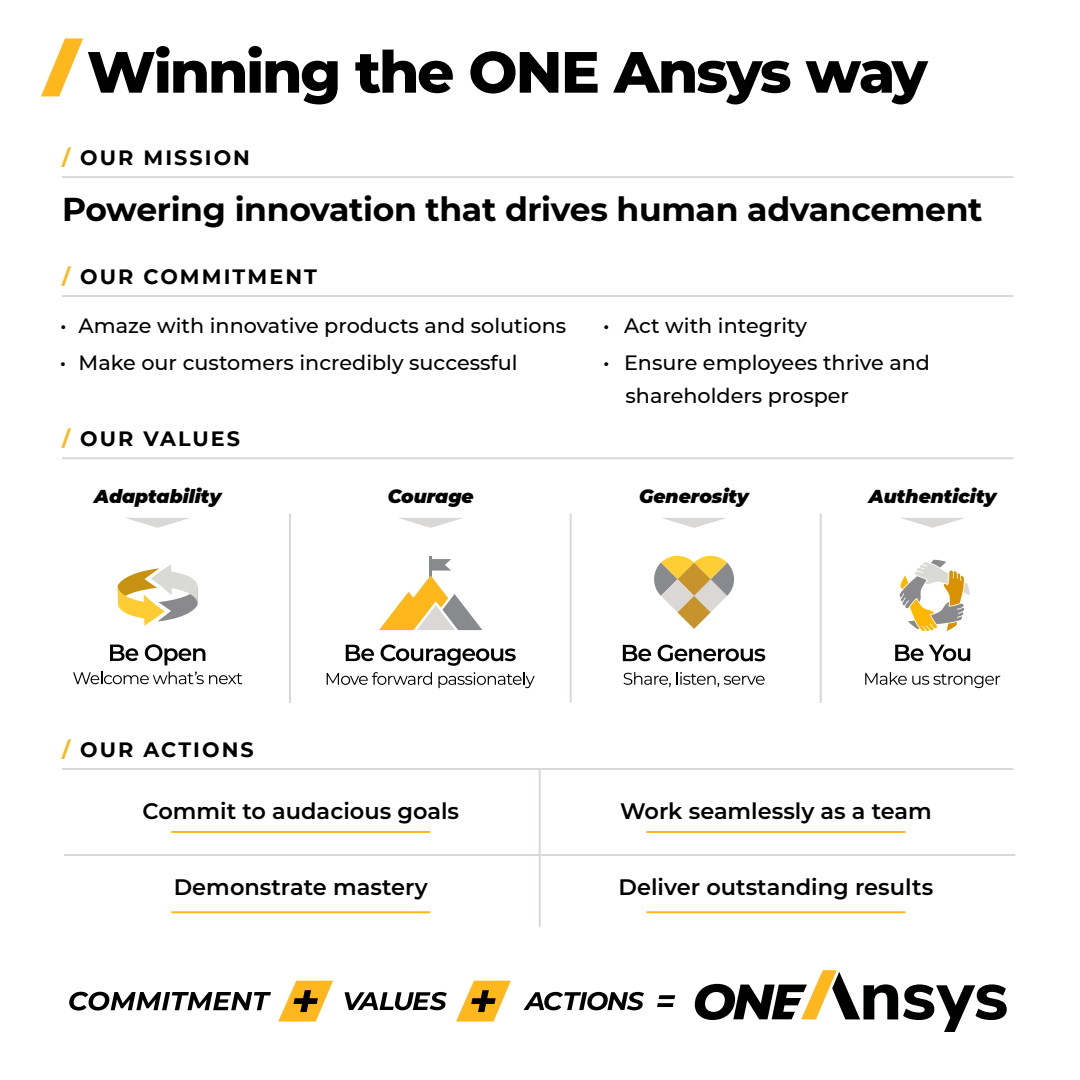
<style>
.page{position:relative;width:1080px;height:1080px;background:#fff}
.page>*{position:absolute;margin:0;border:0;box-sizing:border-box;transform-origin:0 0}
.t1{font:800 58.1px "Montserrat";letter-spacing:-.04em;color:#000}
.t2{font:700 33px "Montserrat";letter-spacing:-.01em;color:#000}
.t3{font:600 22.5px "Montserrat";color:#000}
.t4{font:500 20.7px/33px "Montserrat";color:#000}
.t5{font:700 20.7px "Montserrat";letter-spacing:.1em;color:#000}
.t6{font:italic 900 18.7px "Montserrat";color:#000}
.s1{color:#fdb71a}
</style>
<div class="page">
<hr style="left:62px;top:457px;width:951px;height:2px;background:#d9d8d6">
<hr style="left:62px;top:295px;width:951px;height:2px;background:#d9d8d6">
<svg style="left:110px;top:645px;width:28px;height:16px"></svg>
<svg style="left:145px;top:644px;width:60px;height:21px"></svg>
<svg style="left:126px;top:518px;width:63px;height:10px"></svg>
<svg style="left:346px;top:645px;width:28px;height:16px"></svg>
<svg style="left:381px;top:644px;width:135px;height:22px"></svg>
<svg style="left:327px;top:672px;width:105px;height:13px"></svg>
<svg style="left:438px;top:672px;width:97px;height:16px"></svg>
<hr style="left:429px;top:556px;width:3px;height:22px;background:#888a8d">
<svg style="left:379px;top:559px;width:103px;height:71px"></svg>
<svg style="left:399px;top:518px;width:63px;height:10px"></svg>
<svg style="left:623px;top:645px;width:28px;height:16px"></svg>
<svg style="left:658px;top:645px;width:107px;height:16px"></svg>
<svg style="left:624px;top:672px;width:47px;height:15px"></svg>
<svg style="left:677px;top:672px;width:88px;height:15px"></svg>
<svg style="left:654px;top:555px;width:80px;height:74px"></svg>
<svg style="left:662px;top:518px;width:64px;height:10px"></svg>
<svg style="left:895px;top:645px;width:75px;height:16px"></svg>
<svg style="left:865px;top:672px;width:135px;height:16px"></svg>
<svg style="left:901px;top:518px;width:63px;height:10px"></svg>
<hr style="left:289px;top:514px;width:2px;height:189px;background:#d9d8d6">
<hr style="left:570px;top:514px;width:2px;height:189px;background:#d9d8d6">
<hr style="left:820px;top:514px;width:2px;height:189px;background:#d9d8d6">
<svg style="left:118px;top:564px;width:80px;height:62px"></svg>
<svg style="left:523px;top:992px;width:121px;height:18px"></svg>
<svg style="left:345px;top:992px;width:102px;height:18px"></svg>
<svg style="left:456px;top:981px;width:55px;height:41px"></svg>
<svg style="left:278px;top:981px;width:55px;height:41px"></svg>
<svg style="left:695px;top:970px;width:312px;height:62px"></svg>
<svg style="left:657px;top:995px;width:18px;height:12px"></svg>
<svg style="left:69px;top:992px;width:202px;height:19px"></svg>
<hr style="left:62px;top:768px;width:951px;height:2px;background:#d9d8d6">
<hr style="left:64px;top:854px;width:951px;height:2px;background:#d9d8d6">
<hr style="left:539px;top:769px;width:2px;height:158px;background:#d9d8d6">
<hr style="left:171px;top:831px;width:259px;height:2px;background:#fdb71a">
<hr style="left:647px;top:831px;width:258px;height:2px;background:#fdb71a">
<hr style="left:171px;top:911px;width:259px;height:2px;background:#fdb71a">
<hr style="left:647px;top:911px;width:258px;height:2px;background:#fdb71a">
<hr style="left:62px;top:176px;width:951px;height:2px;background:#d9d8d6">
<svg style="left:41px;top:38px;width:42px;height:58px"></svg>
<svg style="left:73px;top:672px;width:169px;height:12px"></svg>
<svg style="left:900px;top:560px;width:70px;height:71px"></svg>
<h1 class="t1" style="left:87px;top:29px;width:842px">Winning the ONE Ansys way</h1>
<p class="t5" style="left:62px;top:143px;width:189px"><span class="s1">/</span> OUR MISSION</p>
<h2 class="t2" style="left:62px;top:186px;width:922px">Powering innovation that drives human advancement</h2>
<p class="t5" style="left:62px;top:262px;width:256px"><span class="s1">/</span> OUR COMMITMENT</p>
<p class="t4" style="left:60px;top:308px;width:508px">• Amaze with innovative products and solutions</p>
<p class="t4" style="left:603px;top:308px;width:205px">• Act with integrity</p>
<p class="t4" style="left:60px;top:346px;width:459px">• Make our customers incredibly successful</p>
<p class="t4" style="left:626px;top:346px;width:306px;text-indent:-22px">• Ensure employees thrive and shareholders prosper</p>
<p class="t5" style="left:62px;top:424px;width:180px"><span class="s1">/</span> OUR VALUES</p>
<p class="t6" style="left:94px;top:482px;width:129px">Adaptability</p>
<p class="t6" style="left:388px;top:482px;width:88px">Courage</p>
<p class="t6" style="left:639px;top:482px;width:111px">Generosity</p>
<p class="t6" style="left:869px;top:482px;width:129px">Authenticity</p>
<p class="t5" style="left:62px;top:735px;width:193px"><span class="s1">/</span> OUR ACTIONS</p>
<p class="t3" style="left:143px;top:795px;width:318px">Commit to audacious goals</p>
<p class="t3" style="left:620px;top:795px;width:313px">Work seamlessly as a team</p>
<p class="t3" style="left:174px;top:871px;width:256px">Demonstrate mastery</p>
<p class="t3" style="left:619px;top:871px;width:316px">Deliver outstanding results</p>
</div>
